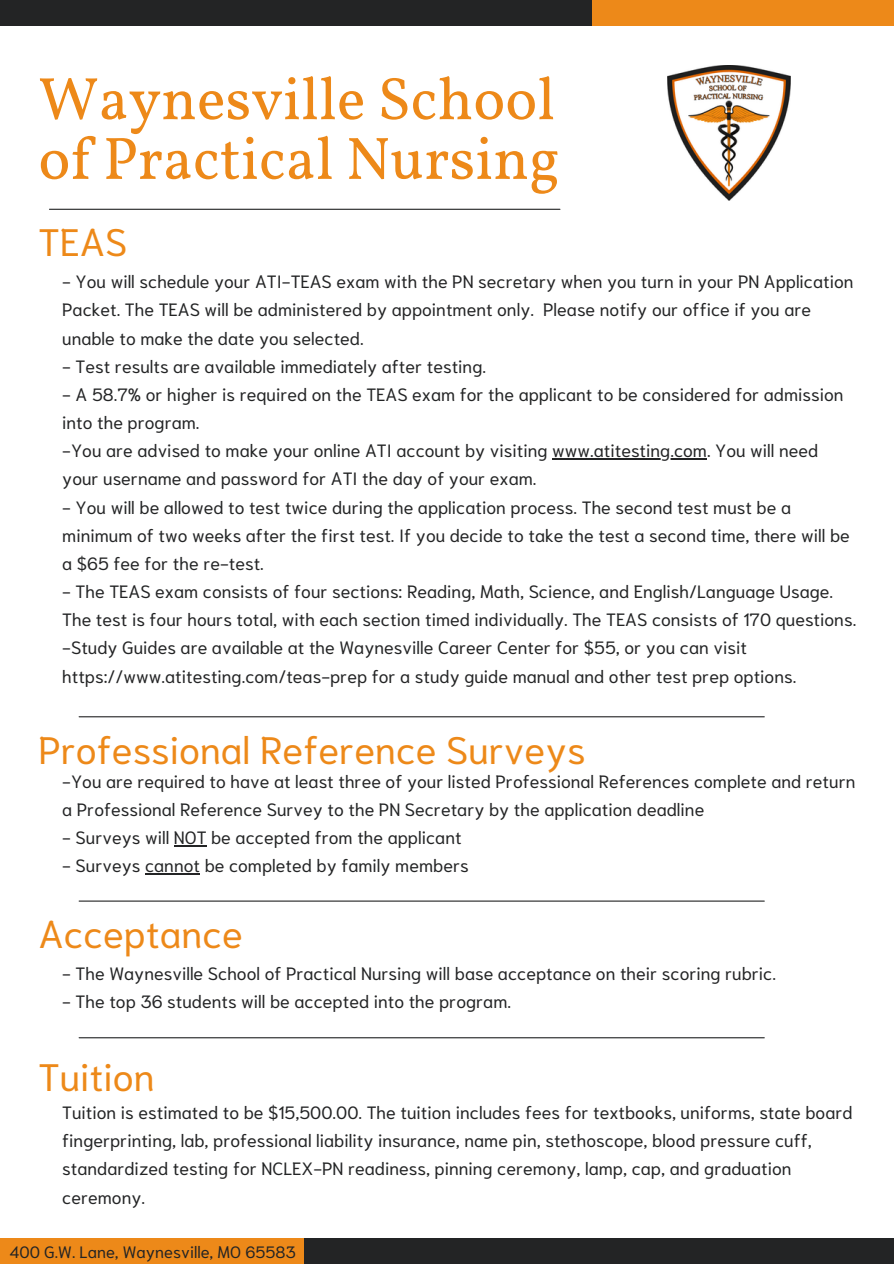
<style>
.page{position:relative;width:894px;height:1264px;background:#fff}
.page>*{position:absolute;margin:0;border:0;box-sizing:border-box;transform-origin:0 0}
.t1{font:60px/59.7px "Vollkorn";color:#ed8919}
.t2{font:38.25px "Niramit";color:#ed8919}
.t3{font:17.85px/28.2px "Niramit";color:#232425}
.t4{font:16.5px "Niramit";color:#232425}
</style>
<div class="page">
<div style="left:0;top:0;width:592px;height:26px;background:#232425"></div>
<div style="left:304px;top:1238px;width:589px;height:25px;background:#232425"></div>
<div style="left:592px;top:0;width:301px;height:26px;background:#ed8919"></div>
<div style="left:0;top:1238px;width:304px;height:25px;background:#ed8919"></div>
<img style="left:667px;top:65px;width:122px;height:136px">
<hr style="left:552px;top:458px;width:154px;height:1px;background:#232425">
<hr style="left:49px;top:209px;width:510px;height:1px;background:#232425">
<hr style="left:79px;top:716px;width:685px;height:1px;background:#232425">
<hr style="left:79px;top:1037px;width:685px;height:1px;background:#232425">
<hr style="left:174px;top:845px;width:32px;height:1px;background:#232425">
<hr style="left:145px;top:873px;width:55px;height:1px;background:#232425">
<hr style="left:79px;top:900px;width:685px;height:1px;background:#232425">
<p class="t1" style="left:38px;top:74px;width:523px">Waynesville School of Practical Nursing</p>
<p class="t2" style="left:38px;top:214px;width:90px">TEAS</p>
<p class="t3" style="left:62px;top:266px;width:792px">- You will schedule your ATI-TEAS exam with the PN secretary when you turn in your PN Application<br>Packet. The TEAS will be administered by appointment only. Please notify our office if you are unable to make the date you selected.</p>
<p class="t3" style="left:62px;top:350px;width:425px">- Test results are available immediately after testing.</p>
<p class="t3" style="left:62px;top:379px;width:782px">- A 58.7% or higher is required on the TEAS exam for the applicant to be considered for admission into the program.</p>
<p class="t3" style="left:62px;top:435px;width:757px">-You are advised to make your online ATI account by visiting www.atitesting.com. You will need your username and password for ATI the day of your exam.</p>
<p class="t3" style="left:62px;top:491px;width:789px">- You will be allowed to test twice during the application process. The second test must be a minimum of two weeks after the first test. If you decide to take the test a second time, there will be a $65 fee for the re-test.</p>
<p class="t3" style="left:62px;top:576px;width:795px">- The TEAS exam consists of four sections: Reading, Math, Science, and English/Language Usage.<br>The test is four hours total, with each section timed individually. The TEAS consists of 170 questions.</p>
<p class="t3" style="left:62px;top:632px;width:735px">-Study Guides are available at the Waynesville Career Center for $55, or you can visit https://www.atitesting.com/teas-prep for a study guide manual and other test prep options.</p>
<p class="t2" style="left:38px;top:721px;width:548px">Professional Reference Surveys</p>
<p class="t3" style="left:62px;top:765px;width:794px">-You are required to have at least three of your listed Professional References complete and return a Professional Reference Survey to the PN Secretary by the application deadline</p>
<p class="t3" style="left:62px;top:822px;width:401px">- Surveys will NOT be accepted from the applicant</p>
<p class="t3" style="left:62px;top:850px;width:408px">- Surveys cannot be completed by family members</p>
<p class="t2" style="left:38px;top:905px;width:206px">Acceptance</p>
<p class="t3" style="left:62px;top:958px;width:715px">- The Waynesville School of Practical Nursing will base acceptance on their scoring rubric.</p>
<p class="t3" style="left:62px;top:986px;width:450px">- The top 36 students will be accepted into the program.</p>
<p class="t2" style="left:38px;top:1048px;width:118px">Tuition</p>
<p class="t3" style="left:62px;top:1096px;width:791px">Tuition is estimated to be $15,500.00. The tuition includes fees for textbooks, uniforms, state board fingerprinting, lab, professional liability insurance, name pin, stethoscope, blood pressure cuff, standardized testing for NCLEX-PN readiness, pinning ceremony, lamp, cap, and graduation ceremony.</p>
<p class="t4" style="left:10px;top:1239px;width:288px">400 G.W. Lane, Waynesville, MO 65583</p>
</div>
